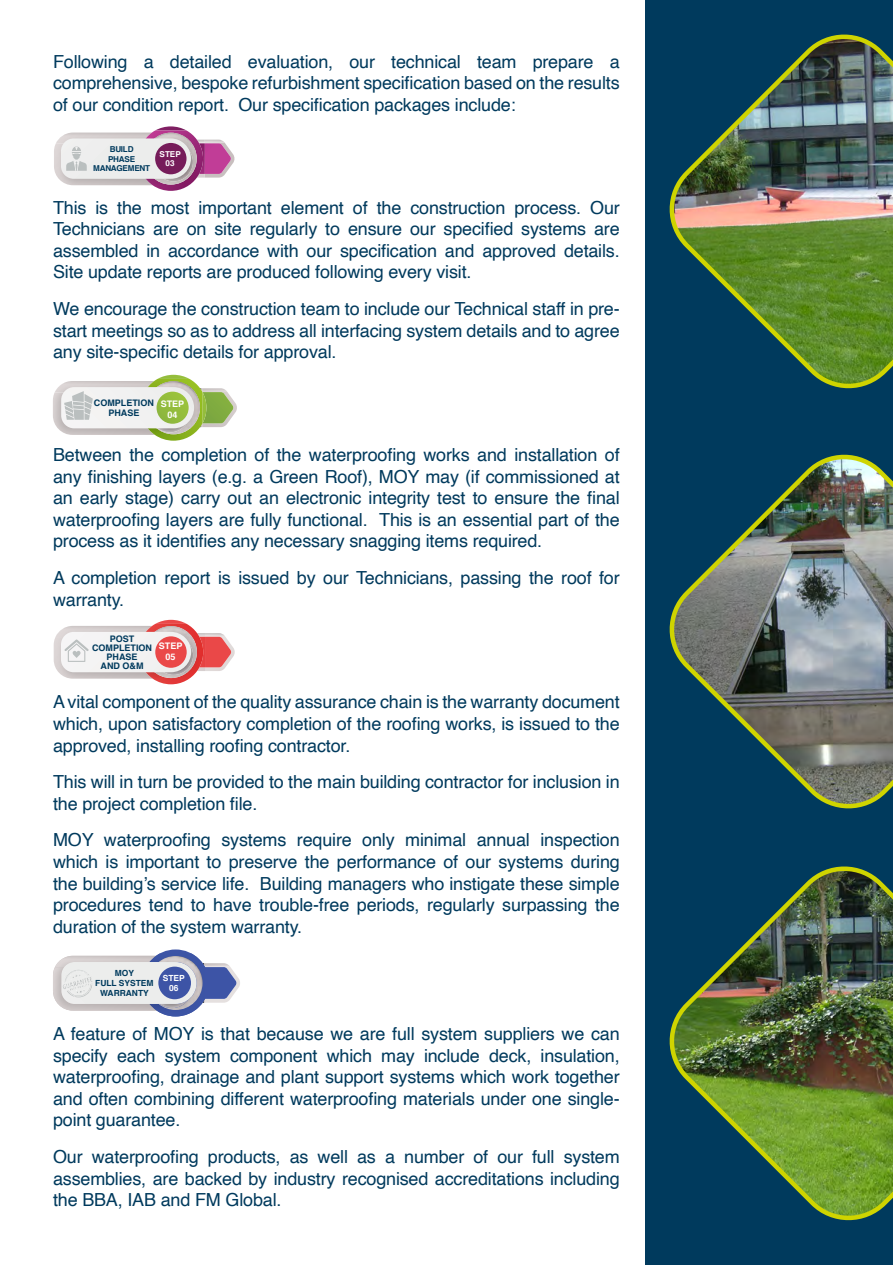
<style>
.page{position:relative;width:893px;height:1265px;background:#fff}
.page>*{position:absolute;margin:0;border:0;box-sizing:border-box;transform-origin:0 0}
.t1{font:18px/21.6px "Helvetica";letter-spacing:-.01em;color:#003a5d;text-align:justify}
.t2{font:700 9px/10.8px "Helvetica";color:#003a5d;text-align:center}
.t3{font:700 9px "Helvetica";color:#fff}
.t4{font:700 8.4px "Helvetica";color:#003a5d}
.t5{font:700 8.4px "Helvetica";color:#fff}
.t6{font:700 8.1px "Helvetica";letter-spacing:-.03em;color:#003a5d}
.t7{font:700 8.1px "Helvetica";color:#fff}
</style>
<div class="page">
<div style="left:645px;top:0;width:248px;height:1264px;background:#003a5d"></div>
<img style="left:669px;top:34px;width:224px;height:355px">
<img style="left:669px;top:454px;width:224px;height:355px">
<img style="left:669px;top:866px;width:224px;height:355px">
<svg style="left:203px;top:140px;width:32px;height:37px"></svg>
<img style="left:56px;top:137px;width:5px;height:7px">
<img style="left:203px;top:143px;width:2px;height:31px">
<img style="left:139px;top:139px;width:64px;height:52px">
<img style="left:145px;top:133px;width:52px;height:51px">
<img style="left:154px;top:142px;width:39px;height:39px;border-radius:19px">
<svg style="left:61px;top:126px;width:130px;height:53px"></svg>
<img style="left:53px;top:392px;width:88px;height:43px">
<img style="left:55px;top:385px;width:6px;height:7px">
<img style="left:141px;top:428px;width:53px;height:12px">
<img style="left:147px;top:428px;width:53px;height:6px">
<img style="left:150px;top:392px;width:40px;height:40px;border-radius:20px">
<svg style="left:61px;top:375px;width:176px;height:53px"></svg>
<svg style="left:157px;top:619px;width:28px;height:4px"></svg>
<svg style="left:203px;top:633px;width:32px;height:38px"></svg>
<img style="left:54px;top:637px;width:85px;height:41px">
<img style="left:55px;top:626px;width:84px;height:11px">
<img style="left:203px;top:636px;width:2px;height:31px">
<img style="left:139px;top:623px;width:64px;height:61px">
<img style="left:145px;top:626px;width:52px;height:52px">
<img style="left:154px;top:635px;width:39px;height:39px;border-radius:19px">
<svg style="left:61px;top:631px;width:130px;height:41px"></svg>
<img style="left:149px;top:953px;width:47px;height:63px">
<svg style="left:53px;top:955px;width:187px;height:55px;background:#bfc3d5"></svg>
<p class="t1" style="left:53px;top:51px;width:568px">Following a detailed evaluation, our technical team prepare a comprehensive, bespoke refurbishment specification based on the results of our condition report. Our specification packages include:</p>
<p class="t6" style="left:110px;top:142px;width:25px">BUILD</p>
<p class="t6" style="left:108px;top:152px;width:28px">PHASE</p>
<p class="t6" style="left:93px;top:162px;width:58px">MANAGEMENT</p>
<p class="t7" style="left:160px;top:147px;width:23px">STEP</p>
<p class="t7" style="left:166px;top:157px;width:11px">03</p>
<p class="t1" style="left:53px;top:197px;width:568px">This is the most important element of the construction process. Our Technicians are on site regularly to ensure our specified systems are assembled in accordance with our specification and approved details.<br>Site update reports are produced following every visit.</p>
<p class="t1" style="left:53px;top:298px;width:568px">We encourage the construction team to include our Technical staff in pre&shy;start meetings so as to address all interfacing system details and to agree any site-specific details for approval.</p>
<p class="t2" style="left:94px;top:397px;width:62px">COMPLETION<br>PHASE</p>
<p class="t3" style="left:161px;top:396px;width:25px">STEP</p>
<p class="t3" style="left:167px;top:407px;width:12px">04</p>
<p class="t1" style="left:53px;top:444px;width:568px">Between the completion of the waterproofing works and installation of any finishing layers (e.g. a Green Roof), MOY may (if commissioned at an early stage) carry out an electronic integrity test to ensure the final waterproofing layers are fully functional. This is an essential part of the process as it identifies any necessary snagging items required.</p>
<p class="t1" style="left:53px;top:567px;width:568px">A completion report is issued by our Technicians, passing the roof for warranty.</p>
<p class="t2" style="left:110px;top:633px;width:26px">POST</p>
<p class="t2" style="left:92px;top:643px;width:62px;line-height:9px">COMPLETION<br>PHASE</p>
<p class="t2" style="left:101px;top:660px;width:44px">AND O&amp;M</p>
<p class="t3" style="left:159px;top:638px;width:25px">STEP</p>
<p class="t3" style="left:166px;top:649px;width:12px">05</p>
<p class="t1" style="left:53px;top:691px;width:568px">A vital component of the quality assurance chain is the warranty document which, upon satisfactory completion of the roofing works, is issued to the approved, installing roofing contractor.</p>
<p class="t1" style="left:53px;top:771px;width:568px">This will in turn be provided to the main building contractor for inclusion in the project completion file.</p>
<p class="t1" style="left:53px;top:829px;width:568px">MOY waterproofing systems require only minimal annual inspection which is important to preserve the performance of our systems during the building’s service life. Building managers who instigate these simple procedures tend to have trouble-free periods, regularly surpassing the duration of the system warranty.</p>
<p class="t4" style="left:115px;top:966px;width:21px">MOY</p>
<p class="t4" style="left:95px;top:976px;width:60px">FULL SYSTEM</p>
<p class="t4" style="left:100px;top:986px;width:50px">WARRANTY</p>
<p class="t5" style="left:163px;top:970px;width:24px">STEP</p>
<p class="t5" style="left:169px;top:980px;width:11px">06</p>
<p class="t1" style="left:53px;top:1023px;width:568px">A feature of MOY is that because we are full system suppliers we can specify each system component which may include deck, insulation, waterproofing, drainage and plant support systems which work together and often combining different waterproofing materials under one single&shy;point guarantee.</p>
<p class="t1" style="left:53px;top:1146px;width:568px">Our waterproofing products, as well as a number of our full system assemblies, are backed by industry recognised accreditations including the BBA, IAB and FM Global.</p>
</div>
